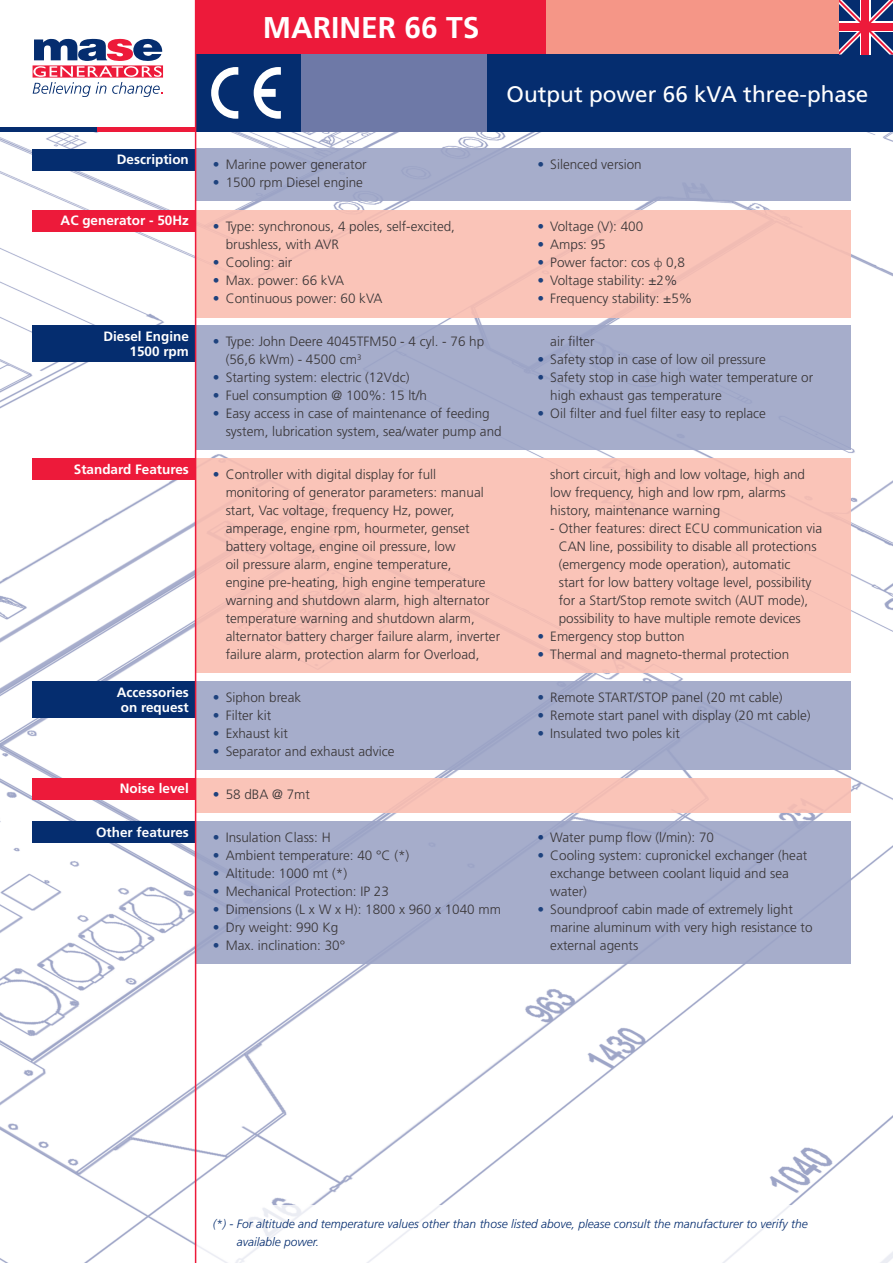
<style>
.page{position:relative;width:893px;height:1263px;background:#fff}
.page>*{position:absolute;margin:0;border:0;box-sizing:border-box;transform-origin:0 0}
.t1{font:700 30px "Frutiger";color:#fff}
.t2{font:22.5px "Frutiger";color:#fff}
.t3{font:300 13.5px/18px "Frutiger";color:#231f20}
.t4{font:700 13.5px/15px "Frutiger";color:#fff}
.t5{font:italic 300 12px/18px "Frutiger";color:#052d6f}
.s1{color:#052d6f}
.s2{font-family:"Gill Sans"}
</style>
<div class="page">
<img style="left:0;top:132px;width:893px;height:1131px">
<div style="left:129px;top:54px;width:387px;height:78px;background:#6e79a7"></div>
<div style="left:0;top:0;width:196px;height:132px;background:#fff"></div>
<svg style="left:33px;top:39px;width:130px;height:58px"></svg>
<div style="left:488px;top:54px;width:405px;height:78px;background:#052d6f"></div>
<div style="left:196px;top:0;width:351px;height:54px;background:#ed1a3a"></div>
<div style="left:547px;top:0;width:346px;height:54px;background:#f59687"></div>
<div style="left:0;top:127px;width:97px;height:5px;background:#052d6f"></div>
<div style="left:97px;top:127px;width:98px;height:5px;background:#ed1a3a"></div>
<svg style="left:839px;top:0;width:54px;height:55px;background:#884e77"></svg>
<div style="left:195px;top:1205px;width:698px;height:58px;background:#fff"></div>
<div style="left:196px;top:54px;width:104px;height:78px;background:#052d6f"></div>
<svg style="left:211px;top:67px;width:27px;height:52px"></svg>
<svg style="left:254px;top:67px;width:27px;height:52px"></svg>
<div style="left:33px;top:149px;width:162px;height:21px;background:#052d6f"></div>
<div style="left:195px;top:149px;width:655px;height:52px;background:#a6adcb"></div>
<div style="left:33px;top:459px;width:162px;height:21px;background:#ed1a3a"></div>
<div style="left:195px;top:459px;width:655px;height:214px;background:#fac4b8"></div>
<div style="left:33px;top:681px;width:162px;height:37px;background:#052d6f"></div>
<div style="left:195px;top:681px;width:655px;height:89px;background:#a6adcb"></div>
<div style="left:33px;top:325px;width:162px;height:37px;background:#052d6f"></div>
<div style="left:195px;top:325px;width:655px;height:125px;background:#a6adcb"></div>
<div style="left:33px;top:821px;width:162px;height:22px;background:#052d6f"></div>
<div style="left:195px;top:821px;width:655px;height:142px;background:#a6adcb"></div>
<div style="left:33px;top:210px;width:162px;height:22px;background:#ed1a3a"></div>
<div style="left:195px;top:210px;width:655px;height:107px;background:#fac4b8"></div>
<div style="left:33px;top:778px;width:162px;height:22px;background:#ed1a3a"></div>
<div style="left:195px;top:778px;width:655px;height:35px;background:#fac4b8"></div>
<hr style="left:195px;top:0;width:1px;height:1263px;background:#ed1a3a">
<h1 class="t1" style="left:263px;top:10px;width:218px">MARINER 66 TS</h1>
<p class="t4" style="left:117px;top:152px;width:73px">Description</p>
<p class="t3" style="left:213px;top:156px;width:155px"><span class="s1">•</span> Marine power generator</p>
<p class="t3" style="left:213px;top:174px;width:152px"><span class="s1">•</span> 1500 rpm Diesel engine</p>
<p class="t4" style="left:61px;top:213px;width:130px">AC generator - 50Hz</p>
<p class="t3" style="left:226px;top:217px;width:231px;text-indent:-13px"><span class="s1">•</span> Type: synchronous, 4 poles, self-excited, brushless, with AVR</p>
<p class="t3" style="left:213px;top:253px;width:81px"><span class="s1">•</span> Cooling: air</p>
<p class="t3" style="left:213px;top:271px;width:133px"><span class="s1">•</span> Max. power: 66 kVA</p>
<p class="t3" style="left:213px;top:289px;width:171px"><span class="s1">•</span> Continuous power: 60 kVA</p>
<h2 class="t2" style="left:507px;top:81px;width:363px">Output power 66 kVA three-phase</h2>
<p class="t3" style="left:537px;top:156px;width:106px"><span class="s1">•</span> Silenced version</p>
<p class="t3" style="left:537px;top:217px;width:107px"><span class="s1">•</span> Voltage (V): 400</p>
<p class="t3" style="left:537px;top:235px;width:70px"><span class="s1">•</span> Amps: 95</p>
<p class="t3" style="left:537px;top:253px;width:149px"><span class="s1">•</span> Power factor: cos <span class="s2">ф</span> 0,8</p>
<p class="t3" style="left:537px;top:271px;width:142px"><span class="s1">•</span> Voltage stability: ±2%</p>
<p class="t3" style="left:537px;top:289px;width:156px"><span class="s1">•</span> Frequency stability: ±5%</p>
<p class="t4" style="left:103px;top:328px;width:87px;text-align:right">Diesel Engine<br>1500 rpm</p>
<p class="t3" style="left:226px;top:332px;width:260px;text-indent:-13px"><span class="s1">•</span> Type: John Deere 4045TFM50 - 4 cyl. - 76 hp (56,6 kWm) - 4500 cm<sup>3</sup></p>
<p class="t3" style="left:213px;top:368px;width:198px"><span class="s1">•</span> Starting system: electric (12Vdc)</p>
<p class="t3" style="left:213px;top:386px;width:216px"><span class="s1">•</span> Fuel consumption @ 100%: 15 lt/h</p>
<p class="t3" style="left:226px;top:404px;width:278px;text-indent:-13px"><span class="s1">•</span> Easy access in case of maintenance of feeding system, lubrication system, sea/water pump and</p>
<p class="t3" style="left:550px;top:332px;width:46px">air filter</p>
<p class="t3" style="left:537px;top:350px;width:230px"><span class="s1">•</span> Safety stop in case of low oil pressure</p>
<p class="t3" style="left:550px;top:368px;width:265px;text-indent:-13px"><span class="s1">•</span> Safety stop in case high water temperature or high exhaust gas temperature</p>
<p class="t3" style="left:537px;top:404px;width:230px"><span class="s1">•</span> Oil filter and fuel filter easy to replace</p>
<p class="t4" style="left:74px;top:461px;width:117px">Standard Features</p>
<p class="t3" style="left:226px;top:465px;width:276px;text-indent:-13px"><span class="s1">•</span> Controller with digital display for full monitoring of generator parameters: manual start, Vac voltage, frequency Hz, power, amperage, engine rpm, hourmeter, genset battery voltage, engine oil pressure, low<br>oil pressure alarm, engine temperature,<br>engine pre-heating, high engine temperature warning and shutdown alarm, high alternator temperature warning and shutdown alarm, alternator battery charger failure alarm, inverter failure alarm, protection alarm for Overload,</p>
<p class="t3" style="left:550px;top:465px;width:256px">short circuit, high and low voltage, high and low frequency, high and low rpm, alarms history, maintenance warning</p>
<p class="t3" style="left:559px;top:519px;width:265px;text-indent:-9px">- Other features: direct ECU communication via CAN line, possibility to disable all protections (emergency mode operation), automatic<br>start for low battery voltage level, possibility for a Start/Stop remote switch (AUT mode), possibility to have multiple remote devices</p>
<p class="t3" style="left:537px;top:627px;width:149px"><span class="s1">•</span> Emergency stop button</p>
<p class="t3" style="left:537px;top:645px;width:253px"><span class="s1">•</span> Thermal and magneto-thermal protection</p>
<p class="t4" style="left:117px;top:684px;width:73px">Accessories on request</p>
<p class="t3" style="left:213px;top:688px;width:90px"><span class="s1">•</span> Siphon break</p>
<p class="t3" style="left:213px;top:706px;width:60px"><span class="s1">•</span> Filter kit</p>
<p class="t3" style="left:213px;top:724px;width:77px"><span class="s1">•</span> Exhaust kit</p>
<p class="t3" style="left:213px;top:742px;width:183px"><span class="s1">•</span> Separator and exhaust advice</p>
<p class="t4" style="left:120px;top:781px;width:71px">Noise level</p>
<p class="t4" style="left:96px;top:824px;width:94px">Other features</p>
<p class="t3" style="left:213px;top:785px;width:99px"><span class="s1">•</span> 58 dBA @ 7mt</p>
<p class="t3" style="left:213px;top:828px;width:119px"><span class="s1">•</span> Insulation Class: H</p>
<p class="t3" style="left:213px;top:846px;width:198px"><span class="s1">•</span> Ambient temperature: 40 °C (*)</p>
<p class="t3" style="left:213px;top:864px;width:136px"><span class="s1">•</span> Altitude: 1000 mt (*)</p>
<p class="t3" style="left:213px;top:882px;width:178px"><span class="s1">•</span> Mechanical Protection: IP 23</p>
<p class="t3" style="left:213px;top:900px;width:290px"><span class="s1">•</span> Dimensions (L x W x H): 1800 x 960 x 1040 mm</p>
<p class="t3" style="left:213px;top:918px;width:127px"><span class="s1">•</span> Dry weight: 990 Kg</p>
<p class="t3" style="left:213px;top:936px;width:134px"><span class="s1">•</span> Max. inclination: 30°</p>
<p class="t3" style="left:537px;top:688px;width:247px"><span class="s1">•</span> Remote START/STOP panel (20 mt cable)</p>
<p class="t3" style="left:537px;top:706px;width:275px"><span class="s1">•</span> Remote start panel with display (20 mt cable)</p>
<p class="t3" style="left:537px;top:724px;width:144px"><span class="s1">•</span> Insulated two poles kit</p>
<p class="t3" style="left:537px;top:828px;width:178px"><span class="s1">•</span> Water pump flow (l/min): 70</p>
<p class="t3" style="left:550px;top:846px;width:259px;text-indent:-13px"><span class="s1">•</span> Cooling system: cupronickel exchanger (heat exchange between coolant liquid and sea water)</p>
<p class="t3" style="left:550px;top:900px;width:264px;text-indent:-13px"><span class="s1">•</span> Soundproof cabin made of extremely light marine aluminum with very high resistance to external agents</p>
<p class="t5" style="left:237px;top:1214px;width:572px;text-indent:-24px">(*) - For altitude and temperature values other than those listed above, please consult the manufacturer to verify the available power.</p>
</div>
